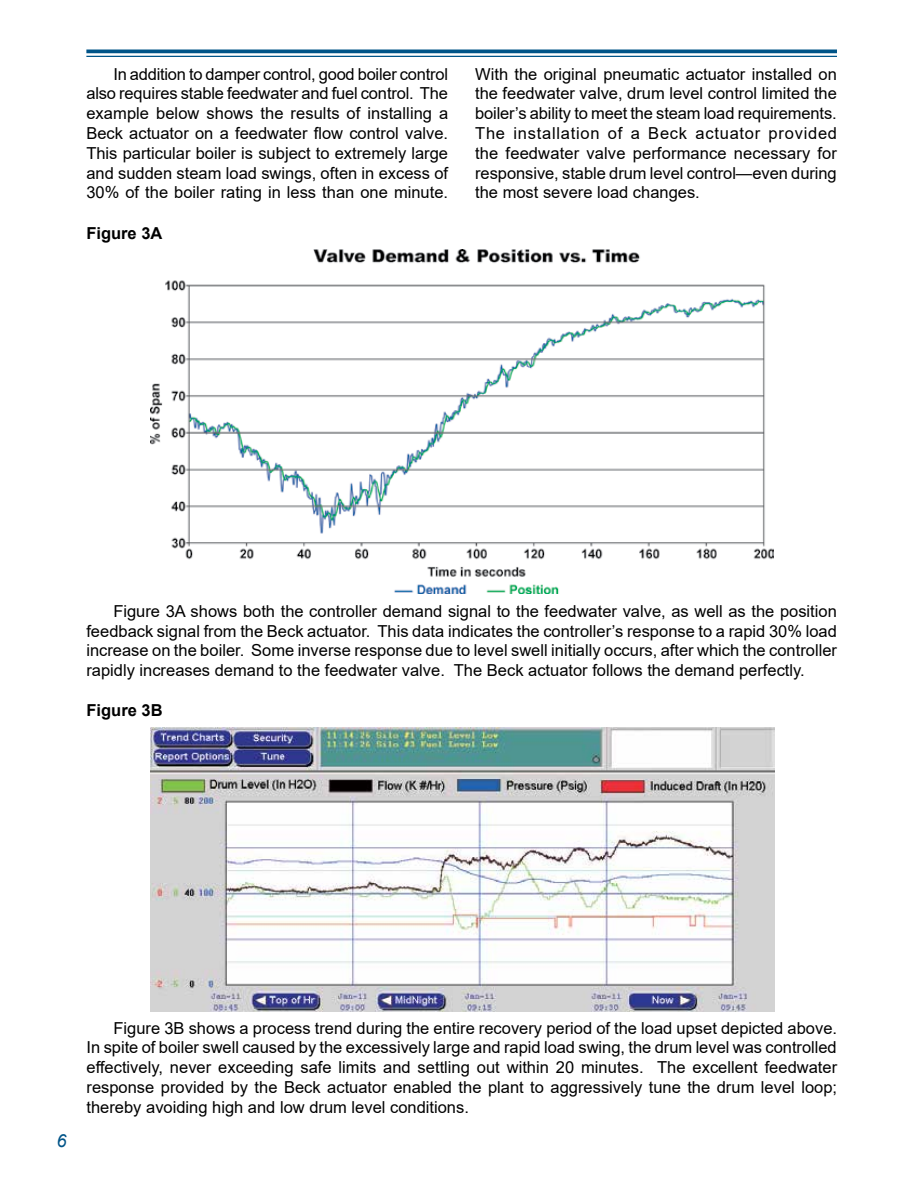
<style>
.page{position:relative;width:918px;height:1188px;background:#fff}
.page>*{position:absolute;margin:0;border:0;box-sizing:border-box;transform-origin:0 0}
.t1{font:italic 18px "Arial";color:#005488}
.t2{font:16.5px/19.8px "Arial";color:#000;text-align:justify}
.t3{font:700 16.5px "Arial";color:#000}
</style>
<div class="page">
<img style="left:150px;top:249px;width:624px;height:345px">
<hr style="left:86px;top:50px;width:751px;height:3px;background:#005488">
<hr style="left:86px;top:56px;width:751px;height:1px;background:#005488">
<img style="left:150px;top:728px;width:624px;height:284px">
<p class="t2" style="left:86px;top:64px;width:363px;text-indent:27px">In addition to damper control, good boiler control also requires stable feedwater and fuel control. The example below shows the results of installing a Beck actuator on a feedwater flow control valve.<br>This particular boiler is subject to extremely large and sudden steam load swings, often in excess of 30% of the boiler rating in less than one minute.</p>
<p class="t3" style="left:86px;top:221px;width:78px">Figure 3A</p>
<p class="t2" style="left:475px;top:64px;width:363px">With the original pneumatic actuator installed on the feedwater valve, drum level control limited the boiler’s ability to meet the steam load requirements.<br>The installation of a Beck actuator provided the feedwater valve performance necessary for responsive, stable drum level control—even during the most severe load changes.</p>
<p class="t2" style="left:86px;top:601px;width:752px;text-indent:27px">Figure 3A shows both the controller demand signal to the feedwater valve, as well as the position feedback signal from the Beck actuator. This data indicates the controller’s response to a rapid 30% load increase on the boiler. Some inverse response due to level swell initially occurs, after which the controller rapidly increases demand to the feedwater valve. The Beck actuator follows the demand perfectly.</p>
<p class="t3" style="left:87px;top:699px;width:78px">Figure 3B</p>
<p class="t1" style="left:56px;top:1129px;width:12px">6</p>
<p class="t2" style="left:87px;top:1018px;width:752px;text-indent:27px">Figure 3B shows a process trend during the entire recovery period of the load upset depicted above.<br>In spite of boiler swell caused by the excessively large and rapid load swing, the drum level was controlled effectively, never exceeding safe limits and settling out within 20 minutes. The excellent feedwater response provided by the Beck actuator enabled the plant to aggressively tune the drum level loop; thereby avoiding high and low drum level conditions.</p>
</div>
